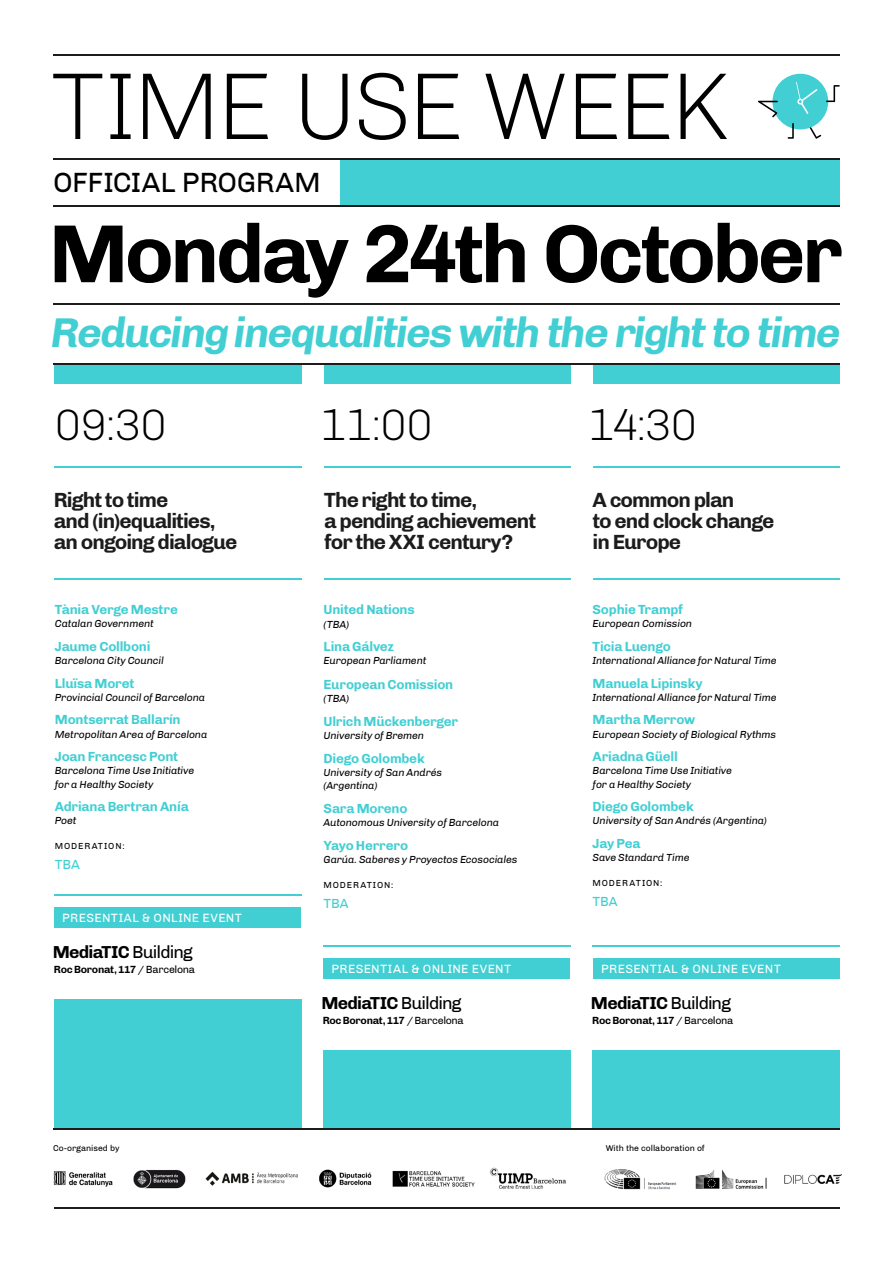
<style>
.page{position:relative;width:893px;height:1263px;background:#fff}
.page>*{position:absolute;margin:0;border:0;box-sizing:border-box;transform-origin:0 0}
.t1{font:700 82.5px "Chivo";letter-spacing:-.045em;color:#000}
.t2{font:300 45px "Chivo";letter-spacing:-.045em;color:#000}
.t3{font:italic 700 42.6px "Chivo";letter-spacing:-.045em;color:#41cfd3}
.t4{font:28.5px "Chivo";letter-spacing:-.015em;color:#000}
.t5{font:700 21px/21px "Chivo";letter-spacing:-.045em;color:#1c1c1c}
.t6{font:700 17.7px "Chivo";letter-spacing:-.045em;color:#000}
.t7{font:700 13.5px "Chivo";letter-spacing:-.015em;color:#41cfd3}
.t8{font:13.5px "Chivo";letter-spacing:-.01em;color:#41cfd3}
.t9{font:12.3px "Chivo";letter-spacing:.025em;color:#fff}
.t10{font:700 10.65px "Chivo";letter-spacing:-.03em;color:#000}
.t11{font:italic 10.5px/13.2px "Chivo";letter-spacing:-.015em;color:#000}
.t12{font:9px "Chivo";letter-spacing:.095em;color:#000}
.t13{font:8.55px "Chivo";color:#000}
.s1{font-weight:400}
</style>
<div class="page">
<div style="left:322px;top:1050px;width:248px;height:78px;background:#41cfd3"></div>
<div style="left:323px;top:959px;width:247px;height:20px;background:#41cfd3"></div>
<hr style="left:323px;top:945px;width:247px;height:1px;background:#41cfd3">
<div style="left:54px;top:999px;width:248px;height:129px;background:#41cfd3"></div>
<div style="left:54px;top:364px;width:248px;height:19px;background:#41cfd3"></div>
<div style="left:340px;top:159px;width:500px;height:47px;background:#41cfd3"></div>
<hr style="left:54px;top:205px;width:786px;height:1px;background:#1c1c1c">
<hr style="left:54px;top:1208px;width:786px;height:1px;background:#1c1c1c">
<img style="left:53px;top:1167px;width:788px;height:41px">
<hr style="left:54px;top:159px;width:786px;height:1px;background:#1c1c1c">
<hr style="left:53px;top:55px;width:787px;height:1px;background:#1c1c1c">
<svg style="left:53px;top:74px;width:49px;height:65px"></svg>
<svg style="left:110px;top:74px;width:21px;height:65px"></svg>
<svg style="left:143px;top:74px;width:68px;height:65px"></svg>
<svg style="left:227px;top:74px;width:41px;height:65px"></svg>
<svg style="left:302px;top:74px;width:46px;height:66px"></svg>
<svg style="left:359px;top:73px;width:47px;height:67px"></svg>
<svg style="left:418px;top:74px;width:41px;height:65px"></svg>
<svg style="left:485px;top:74px;width:80px;height:65px"></svg>
<svg style="left:576px;top:74px;width:41px;height:65px"></svg>
<svg style="left:628px;top:74px;width:41px;height:65px"></svg>
<svg style="left:681px;top:74px;width:46px;height:65px"></svg>
<svg style="left:758px;top:74px;width:82px;height:65px"></svg>
<div style="left:324px;top:364px;width:246px;height:19px;background:#41cfd3"></div>
<div style="left:593px;top:364px;width:247px;height:19px;background:#41cfd3"></div>
<hr style="left:324px;top:466px;width:246px;height:2px;background:#41cfd3">
<hr style="left:324px;top:578px;width:246px;height:1px;background:#41cfd3">
<hr style="left:593px;top:466px;width:246px;height:2px;background:#41cfd3">
<div style="left:592px;top:1050px;width:248px;height:79px;background:#41cfd3"></div>
<hr style="left:593px;top:578px;width:246px;height:1px;background:#41cfd3">
<hr style="left:54px;top:303px;width:786px;height:2px;background:#1c1c1c">
<hr style="left:54px;top:363px;width:786px;height:2px;background:#1c1c1c">
<hr style="left:54px;top:1128px;width:786px;height:1px;background:#1c1c1c">
<hr style="left:54px;top:466px;width:248px;height:2px;background:#41cfd3">
<hr style="left:54px;top:578px;width:248px;height:1px;background:#41cfd3">
<div style="left:54px;top:908px;width:247px;height:20px;background:#41cfd3"></div>
<hr style="left:54px;top:894px;width:247px;height:1px;background:#41cfd3">
<div style="left:593px;top:959px;width:247px;height:20px;background:#41cfd3"></div>
<hr style="left:593px;top:945px;width:247px;height:1px;background:#41cfd3">
<h3 class="t4" style="left:53px;top:166px;width:269px">OFFICIAL PROGRAM</h3>
<h1 class="t1" style="left:49px;top:205px;width:795px">Monday 24th October</h1>
<h3 class="t3" style="left:51px;top:308px;width:791px">Reducing inequalities with the right to time</h3>
<h2 class="t2" style="left:55px;top:399px;width:115px">09:30</h2>
<h2 class="t2" style="left:320px;top:399px;width:116px">11:00</h2>
<h2 class="t2" style="left:588px;top:399px;width:112px">14:30</h2>
<h3 class="t5" style="left:54px;top:490px;width:185px">Right to time<br>and (in)equalities, an ongoing dialogue</h3>
<h3 class="t5" style="left:324px;top:490px;width:213px">The right to time,<br>a pending achievement for the XXI century?</h3>
<h3 class="t5" style="left:593px;top:490px;width:183px">A common plan<br>to end clock change in Europe</h3>
<p class="t7" style="left:55px;top:601px;width:124px">Tània Verge Mestre</p>
<p class="t11" style="left:55px;top:617px;width:100px">Catalan Government</p>
<p class="t7" style="left:55px;top:638px;width:97px">Jaume Collboni</p>
<p class="t11" style="left:55px;top:654px;width:111px">Barcelona City Council</p>
<p class="t7" style="left:55px;top:675px;width:81px">Lluïsa Moret</p>
<p class="t11" style="left:55px;top:691px;width:152px">Provincial Council of Barcelona</p>
<p class="t7" style="left:55px;top:712px;width:127px">Montserrat Ballarín</p>
<p class="t11" style="left:55px;top:727px;width:154px">Metropolitan Area of Barcelona</p>
<p class="t7" style="left:55px;top:749px;width:125px">Joan Francesc Pont</p>
<p class="t11" style="left:55px;top:764px;width:141px">Barcelona Time Use Initiative for a Healthy Society</p>
<p class="t7" style="left:55px;top:798px;width:135px">Adriana Bertran Anía</p>
<p class="t11" style="left:55px;top:814px;width:23px">Poet</p>
<p class="t12" style="left:55px;top:841px;width:71px">MODERATION:</p>
<p class="t8" style="left:55px;top:856px;width:27px">TBA</p>
<p class="t9" style="left:62px;top:911px;width:181px">PRESENTIAL &amp; ONLINE EVENT</p>
<h3 class="t6" style="left:53px;top:942px;width:142px">MediaTIC <span class="s1">Building</span></h3>
<p class="t10" style="left:54px;top:963px;width:143px">Roc Boronat, 117 <span class="s1">/ Barcelona</span></p>
<p class="t7" style="left:324px;top:602px;width:93px">United Nations</p>
<p class="t11" style="left:324px;top:617px;width:27px">(TBA)</p>
<p class="t7" style="left:324px;top:639px;width:72px">Lina Gálvez</p>
<p class="t11" style="left:324px;top:654px;width:104px">European Parliament</p>
<p class="t7" style="left:324px;top:677px;width:131px">European Comission</p>
<p class="t11" style="left:324px;top:692px;width:27px">(TBA)</p>
<p class="t7" style="left:324px;top:713px;width:136px">Ulrich Mückenberger</p>
<p class="t11" style="left:324px;top:729px;width:102px">University of Bremen</p>
<p class="t7" style="left:324px;top:750px;width:103px">Diego Golombek</p>
<p class="t11" style="left:324px;top:766px;width:120px">University of San Andrés (Argentina)</p>
<p class="t7" style="left:324px;top:800px;width:85px">Sara Moreno</p>
<p class="t11" style="left:324px;top:816px;width:177px">Autonomous University of Barcelona</p>
<p class="t7" style="left:324px;top:837px;width:86px">Yayo Herrero</p>
<p class="t11" style="left:324px;top:853px;width:195px">Garúa. Saberes y Proyectos Ecosociales</p>
<p class="t12" style="left:324px;top:879px;width:71px">MODERATION:</p>
<p class="t8" style="left:324px;top:895px;width:27px">TBA</p>
<p class="t7" style="left:593px;top:601px;width:92px">Sophie Trampf</p>
<p class="t11" style="left:593px;top:617px;width:101px">European Comission</p>
<p class="t7" style="left:593px;top:638px;width:80px">Ticia Luengo</p>
<p class="t11" style="left:593px;top:654px;width:186px">International Alliance for Natural Time</p>
<p class="t7" style="left:593px;top:675px;width:112px">Manuela Lipinsky</p>
<p class="t11" style="left:593px;top:691px;width:186px">International Alliance for Natural Time</p>
<p class="t7" style="left:593px;top:712px;width:104px">Martha Merrow</p>
<p class="t11" style="left:593px;top:727px;width:185px">European Society of Biological Rythms</p>
<p class="t7" style="left:593px;top:749px;width:87px">Ariadna Güell</p>
<p class="t11" style="left:593px;top:764px;width:141px">Barcelona Time Use Initiative for a Healthy Society</p>
<p class="t7" style="left:593px;top:798px;width:103px">Diego Golombek</p>
<p class="t11" style="left:593px;top:814px;width:176px">University of San Andrés (Argentina)</p>
<p class="t7" style="left:593px;top:835px;width:49px">Jay Pea</p>
<p class="t11" style="left:593px;top:851px;width:99px">Save Standard Time</p>
<p class="t12" style="left:593px;top:878px;width:71px">MODERATION:</p>
<p class="t8" style="left:593px;top:893px;width:27px">TBA</p>
<p class="t9" style="left:332px;top:962px;width:181px">PRESENTIAL &amp; ONLINE EVENT</p>
<p class="t9" style="left:601px;top:962px;width:181px">PRESENTIAL &amp; ONLINE EVENT</p>
<h3 class="t6" style="left:321px;top:993px;width:142px">MediaTIC <span class="s1">Building</span></h3>
<p class="t10" style="left:323px;top:1014px;width:143px">Roc Boronat, 117 <span class="s1">/ Barcelona</span></p>
<h3 class="t6" style="left:591px;top:993px;width:142px">MediaTIC <span class="s1">Building</span></h3>
<p class="t10" style="left:592px;top:1014px;width:143px">Roc Boronat, 117 <span class="s1">/ Barcelona</span></p>
<p class="t13" style="left:53px;top:1143px;width:68px">Co-organised by</p>
<p class="t13" style="left:606px;top:1143px;width:101px">With the collaboration of</p>
</div>
